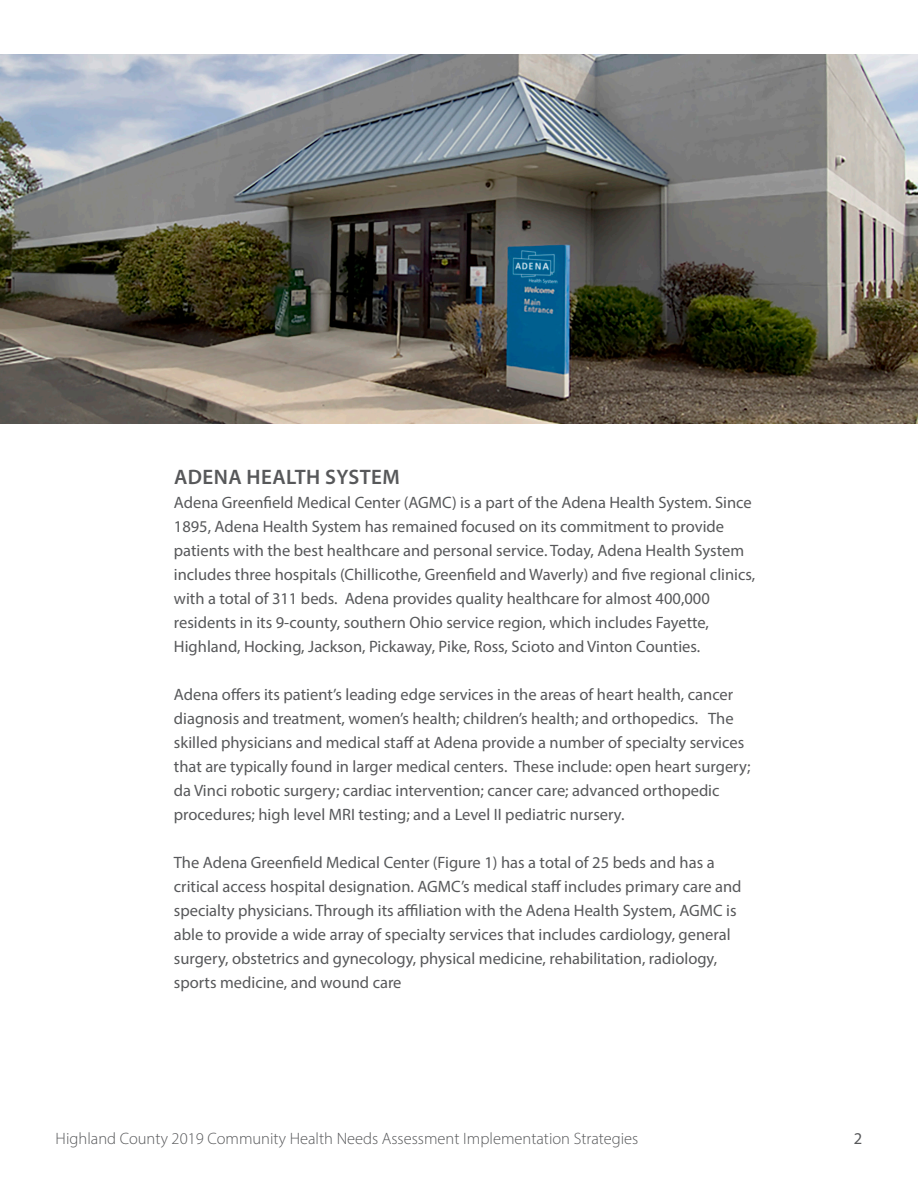
<style>
.page{position:relative;width:918px;height:1188px;background:#fff}
.page>*{position:absolute;margin:0;border:0;box-sizing:border-box;transform-origin:0 0}
.t1{font:600 21px "Myriad Pro";letter-spacing:.02em;color:#57585a}
.t2{font:16.5px/24px "Myriad Pro";color:#57585a}
.t3{font:300 16.5px "Myriad Pro";color:#57585a}
</style>
<div class="page">
<img style="left:0;top:54px;width:918px;height:369px">
<p class="t1" style="left:174px;top:464px;width:227px">ADENA HEALTH SYSTEM</p>
<p class="t2" style="left:174px;top:491px;width:583px">Adena Greenfield Medical Center (AGMC) is a part of the Adena Health System. Since 1895, Adena Health System has remained focused on its commitment to provide patients with the best healthcare and personal service. Today, Adena Health System includes three hospitals (Chillicothe, Greenfield and Waverly) and five regional clinics, with a total of 311 beds. Adena provides quality healthcare for almost 400,000 residents in its 9-county, southern Ohio service region, which includes Fayette, Highland, Hocking, Jackson, Pickaway, Pike, Ross, Scioto and Vinton Counties.</p>
<p class="t2" style="left:174px;top:683px;width:578px">Adena offers its patient’s leading edge services in the areas of heart health, cancer diagnosis and treatment, women’s health; children’s health; and orthopedics. The skilled physicians and medical staff at Adena provide a number of specialty services that are typically found in larger medical centers. These include: open heart surgery; da Vinci robotic surgery; cardiac intervention; cancer care; advanced orthopedic procedures; high level MRI testing; and a Level II pediatric nursery.</p>
<p class="t2" style="left:174px;top:851px;width:569px">The Adena Greenfield Medical Center (Figure 1) has a total of 25 beds and has a critical access hospital designation. AGMC’s medical staff includes primary care and specialty physicians. Through its affiliation with the Adena Health System, AGMC is able to provide a wide array of specialty services that includes cardiology, general surgery, obstetrics and gynecology, physical medicine, rehabilitation, radiology, sports medicine, and wound care</p>
<p class="t3" style="left:55px;top:1128px;width:584px">Highland County 2019 Community Health Needs Assessment Implementation Strategies</p>
<p class="t2" style="left:854px;top:1126px;width:10px">2</p>
</div>
